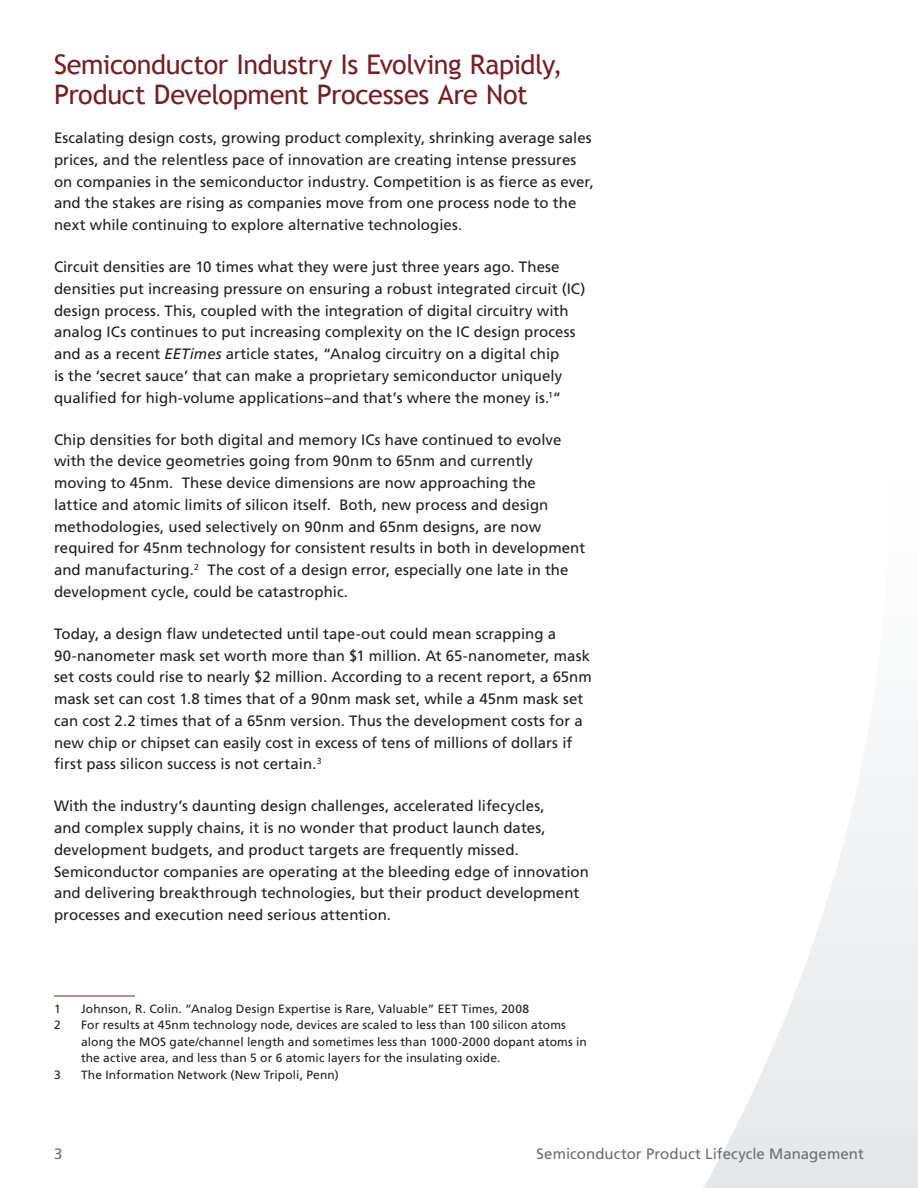
<style>
.page{position:relative;width:918px;height:1188px;background:#fff}
.page>*{position:absolute;margin:0;border:0;box-sizing:border-box;transform-origin:0 0}
.Heading{font:27px/30px "Trebuchet MS";letter-spacing:-.015em;color:#762023}
.Body{font:15px/21.8px "Frutiger LT Std";letter-spacing:.005em;color:#231f20}
.t1{font:15px "Frutiger LT Std";letter-spacing:.005em;color:#6c6d70}
.Footnote{font:12px/16.5px "Frutiger LT Std";letter-spacing:.01em;color:#231f20}
.s1{font-style:italic}
</style>
<div class="page">
<svg style="left:704px;top:775px;width:214px;height:413px"></svg>
<hr style="left:54px;top:996px;width:81px;height:1px;background:#762023">
<p class="Heading" style="left:54px;top:50px;width:510px">Semiconductor Industry Is Evolving Rapidly,<br>Product Development Processes Are Not</p>
<p class="Body" style="left:54px;top:127px;width:541px">Escalating design costs, growing product complexity, shrinking average sales prices, and the relentless pace of innovation are creating intense pressures on companies in the semiconductor industry. Competition is as fierce as ever, and the stakes are rising as companies move from one process node to the next while continuing to explore alternative technologies.</p>
<p class="Body" style="left:54px;top:256px;width:533px">Circuit densities are 10 times what they were just three years ago. These densities put increasing pressure on ensuring a robust integrated circuit (IC) design process. This, coupled with the integration of digital circuitry with analog ICs continues to put increasing complexity on the IC design process and as a recent <span class="s1">EETimes</span> article states, “Analog circuitry on a digital chip<br>is the ‘secret sauce’ that can make a proprietary semiconductor uniquely qualified for high-volume applications–and that’s where the money is.<sup>1</sup>“</p>
<p class="Body" style="left:54px;top:429px;width:533px">Chip densities for both digital and memory ICs have continued to evolve with the device geometries going from 90nm to 65nm and currently moving to 45nm. These device dimensions are now approaching the<br>lattice and atomic limits of silicon itself. Both, new process and design methodologies, used selectively on 90nm and 65nm designs, are now required for 45nm technology for consistent results in both in development and manufacturing.<sup>2</sup> The cost of a design error, especially one late in the development cycle, could be catastrophic.</p>
<p class="Body" style="left:54px;top:623px;width:539px">Today, a design flaw undetected until tape-out could mean scrapping a 90-nanometer mask set worth more than $1 million. At 65-nanometer, mask set costs could rise to nearly $2 million. According to a recent report, a 65nm mask set can cost 1.8 times that of a 90nm mask set, while a 45nm mask set can cost 2.2 times that of a 65nm version. Thus the development costs for a new chip or chipset can easily cost in excess of tens of millions of dollars if first pass silicon success is not certain.<sup>3</sup></p>
<p class="Body" style="left:54px;top:795px;width:537px">With the industry’s daunting design challenges, accelerated lifecycles,<br>and complex supply chains, it is no wonder that product launch dates, development budgets, and product targets are frequently missed.<br>Semiconductor companies are operating at the bleeding edge of innovation and delivering breakthrough technologies, but their product development processes and execution need serious attention.</p>
<p class="Footnote" style="left:54px;top:1000px;width:8px">1</p>
<p class="Footnote" style="left:81px;top:1000px;width:450px">Johnson, R. Colin. “Analog Design Expertise is Rare, Valuable” EET Times, 2008</p>
<p class="Footnote" style="left:54px;top:1017px;width:8px">2</p>
<p class="Footnote" style="left:81px;top:1017px;width:507px">For results at 45nm technology node, devices are scaled to less than 100 silicon atoms along the MOS gate/channel length and sometimes less than 1000-2000 dopant atoms in the active area, and less than 5 or 6 atomic layers for the insulating oxide.</p>
<p class="Footnote" style="left:54px;top:1066px;width:8px">3</p>
<p class="Footnote" style="left:81px;top:1066px;width:259px">The Information Network (New Tripoli, Penn)</p>
<p class="t1" style="left:54px;top:1145px;width:10px">3</p>
<p class="t1" style="left:537px;top:1145px;width:329px">Semiconductor Product Lifecycle Management</p>
</div>
